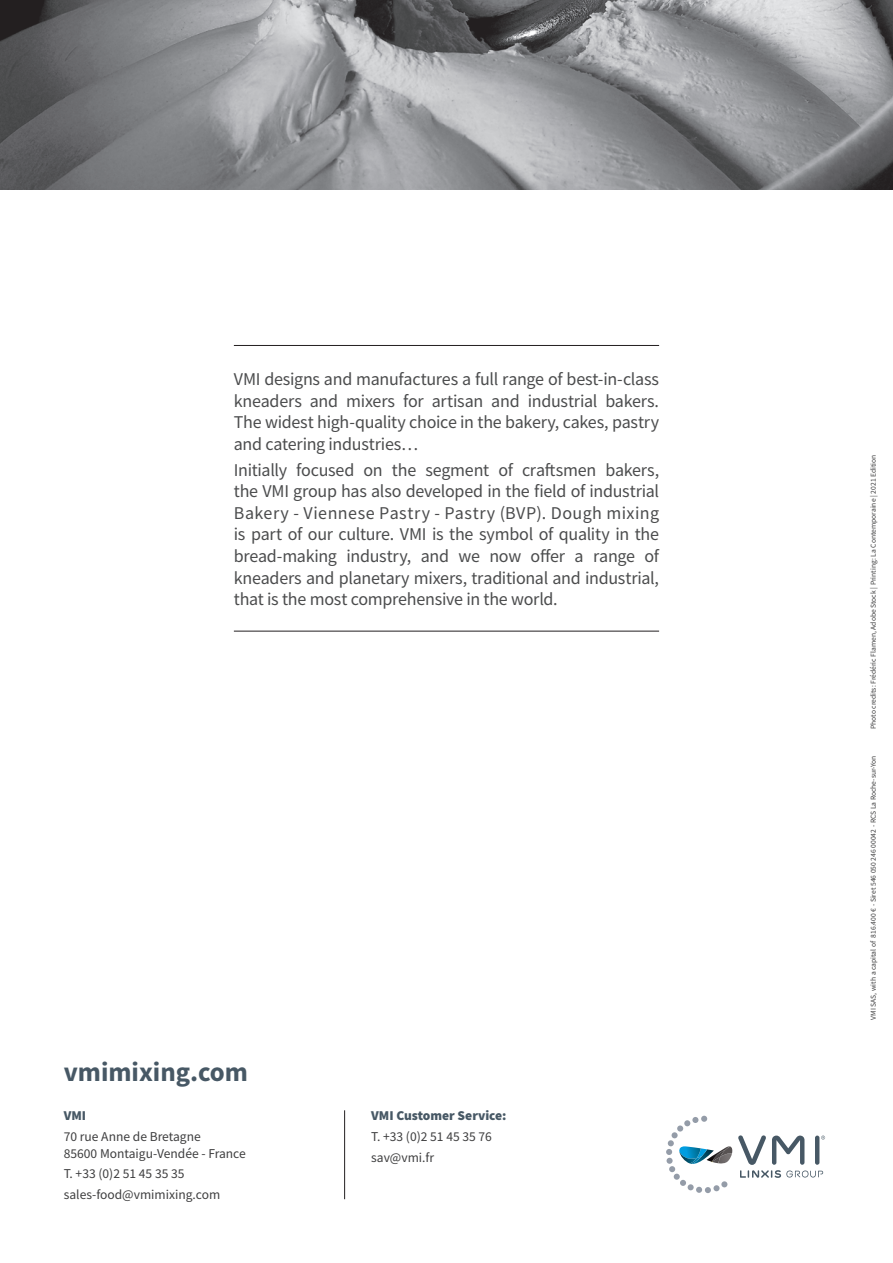
<style>
.page{position:relative;width:893px;height:1263px;background:#fff}
.page>*{position:absolute;margin:0;border:0;box-sizing:border-box;transform-origin:0 0}
.t1{font:700 27px "Source Sans Pro";color:#475865}
.t2{font:18px/21.6px "Source Sans Pro";letter-spacing:-.015em;color:#4b4c4d;text-align:justify}
.t3{font:13.5px/16.5px "Source Sans Pro";color:#3e3e3f}
.t4{font:900 13.5px "Source Sans Pro";color:#475865}
.Normal_e{font:7.5px "Source Sans Pro";color:#3e3e3f}
</style>
<div class="page">
<hr style="left:234px;top:631px;width:425px;height:1px;background:#231f20">
<hr style="left:234px;top:345px;width:425px;height:1px;background:#231f20">
<hr style="left:344px;top:1110px;width:1px;height:89px;background:#231f20">
<img style="left:0;top:0;width:893px;height:189px">
<svg style="left:666px;top:1116px;width:159px;height:77px"></svg>
<p class="t2" style="left:234px;top:368px;width:427px">VMI designs and manufactures a full range of best-in-class kneaders and mixers for artisan and industrial bakers.<br>The widest high-quality choice in the bakery, cakes, pastry and catering industries…</p>
<p class="t2" style="left:234px;top:459px;width:427px">Initially focused on the segment of craftsmen bakers, the VMI group has also developed in the field of industrial Bakery - Viennese Pastry - Pastry (BVP). Dough mixing is part of our culture. VMI is the symbol of quality in the bread-making industry, and we now offer a range of kneaders and planetary mixers, traditional and industrial, that is the most comprehensive in the world.</p>
<p class="t1" style="left:64px;top:1054px;width:186px">vmimixing.com</p>
<p class="t4" style="left:64px;top:1106px;width:24px">VMI</p>
<p class="t3" style="left:64px;top:1128px;width:184px">70 rue Anne de Bretagne<br>85600 Montaigu-Vendée - France</p>
<p class="t3" style="left:64px;top:1165px;width:122px">T. +33 (0)2 51 45 35 35</p>
<p class="t3" style="left:64px;top:1186px;width:158px">sales-food@vmimixing.com</p>
<p class="t4" style="left:371px;top:1106px;width:137px">VMI Customer Service:</p>
<p class="t3" style="left:371px;top:1128px;width:122px">T. +33 (0)2 51 45 35 76</p>
<p class="t3" style="left:371px;top:1149px;width:65px">sav@vmi.fr</p>
<p class="Normal_e" style="left:869px;top:729px;width:276px;rotate:-90deg">Photo credits: Frédéric Flamen, Adobe Stock | Printing: La Contemporaine | 2021 Edition</p>
<p class="Normal_e" style="left:869px;top:1019px;width:265px;rotate:-90deg">VMI SAS, with a capital of 816.400 € - Siret 546 050 246 00042 - RCS La Roche-sur-Yon</p>
</div>
